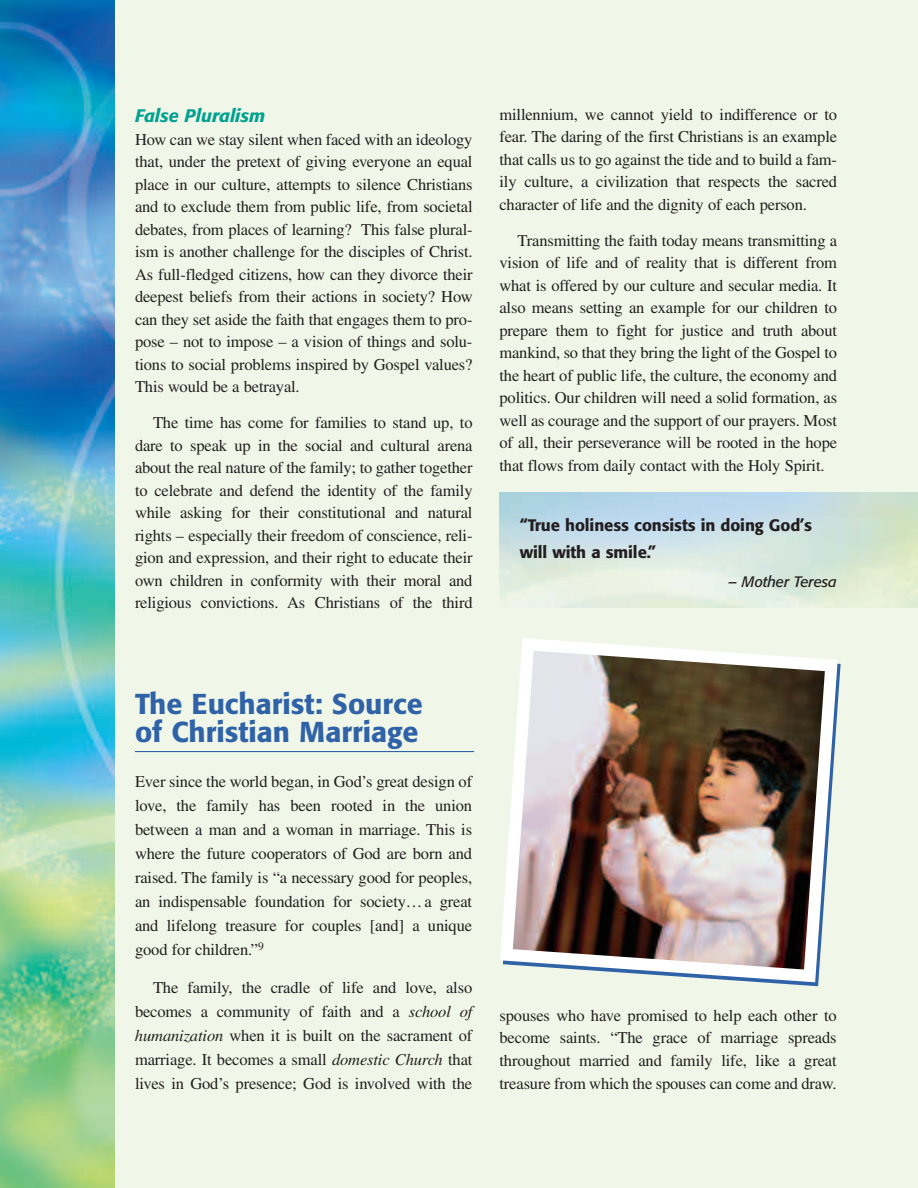
<style>
.page{position:relative;width:918px;height:1188px;background:#f1f7e8}
.page>*{position:absolute;margin:0;border:0;box-sizing:border-box;transform-origin:0 0}
.t1{font:500 28.5px/28.5px "Formata";color:#2f62a7}
.t2{font:italic 500 18px "Formata";color:#00a18f}
.t3{font:16.5px/22.5px "Times";letter-spacing:-.01em;color:#231f20;text-align:justify}
.t4{font:500 16.5px/27px "Formata";letter-spacing:-.005em;color:#231f20}
.t5{font:italic 15px "Formata";letter-spacing:-.005em;color:#231f20}
.s1{font-style:italic}
</style>
<div class="page">
<hr style="left:135px;top:751px;width:339px;height:1px;background:#2f62a7">
<img style="left:500px;top:493px;width:418px;height:115px">
<img style="left:0;top:0;width:115px;height:1188px">
<img style="left:500px;top:638px;width:341px;height:349px">
<p class="t2" style="left:135px;top:108px;width:132px">False Pluralism</p>
<p class="t3" style="left:135px;top:130px;width:339px">How can we stay silent when faced with an ideology that, under the pretext of giving everyone an equal place in our culture, attempts to silence Christians and to exclude them from public life, from societal debates, from places of learning? This false plural&shy;ism is another challenge for the disciples of Christ.<br>As full-fledged citizens, how can they divorce their deepest beliefs from their actions in society? How can they set aside the faith that engages them to pro&shy;pose – not to impose – a vision of things and solu&shy;tions to social problems inspired by Gospel values?<br>This would be a betrayal.</p>
<p class="t3" style="left:135px;top:413px;width:339px;text-indent:18px">The time has come for families to stand up, to dare to speak up in the social and cultural arena about the real nature of the family; to gather together to celebrate and defend the identity of the family while asking for their constitutional and natural rights – especially their freedom of conscience, reli&shy;gion and expression, and their right to educate their own children in conformity with their moral and religious convictions. As Christians of the third</p>
<p class="t3" style="left:500px;top:104px;width:339px">millennium, we cannot yield to indifference or to fear. The daring of the first Christians is an example that calls us to go against the tide and to build a fam&shy;ily culture, a civilization that respects the sacred character of life and the dignity of each person.</p>
<p class="t3" style="left:500px;top:230px;width:339px;text-indent:18px">Transmitting the faith today means transmitting a vision of life and of reality that is different from what is offered by our culture and secular media. It also means setting an example for our children to prepare them to fight for justice and truth about mankind, so that they bring the light of the Gospel to the heart of public life, the culture, the economy and politics. Our children will need a solid formation, as well as courage and the support of our prayers. Most of all, their perseverance will be rooted in the hope that flows from daily contact with the Holy Spirit.</p>
<p class="t4" style="left:520px;top:513px;width:294px">“True holiness consists in doing God’s will with a smile.”</p>
<p class="t5" style="left:729px;top:575px;width:110px">– Mother Teresa</p>
<h1 class="t1" style="left:135px;top:692px;width:289px">The Eucharist: Source of Christian Marriage</h1>
<p class="t3" style="left:135px;top:771px;width:339px;line-height:24px">Ever since the world began, in God’s great design of love, the family has been rooted in the union between a man and a woman in marriage. This is where the future cooperators of God are born and raised. The family is “a necessary good for peoples, an indispensable foundation for society…a great and lifelong treasure for couples [and] a unique good for children.”<sup>9</sup></p>
<p class="t3" style="left:135px;top:977px;width:339px;line-height:24px;text-indent:18px">The family, the cradle of life and love, also becomes a community of faith and a <span class="s1">school of humanization</span> when it is built on the sacrament of marriage. It becomes a small <span class="s1">domestic Church</span> that lives in God’s presence; God is involved with the</p>
<p class="t3" style="left:500px;top:1005px;width:339px;line-height:23px">spouses who have promised to help each other to become saints. “The grace of marriage spreads throughout married and family life, like a great treasure from which the spouses can come and draw.</p>
</div>
